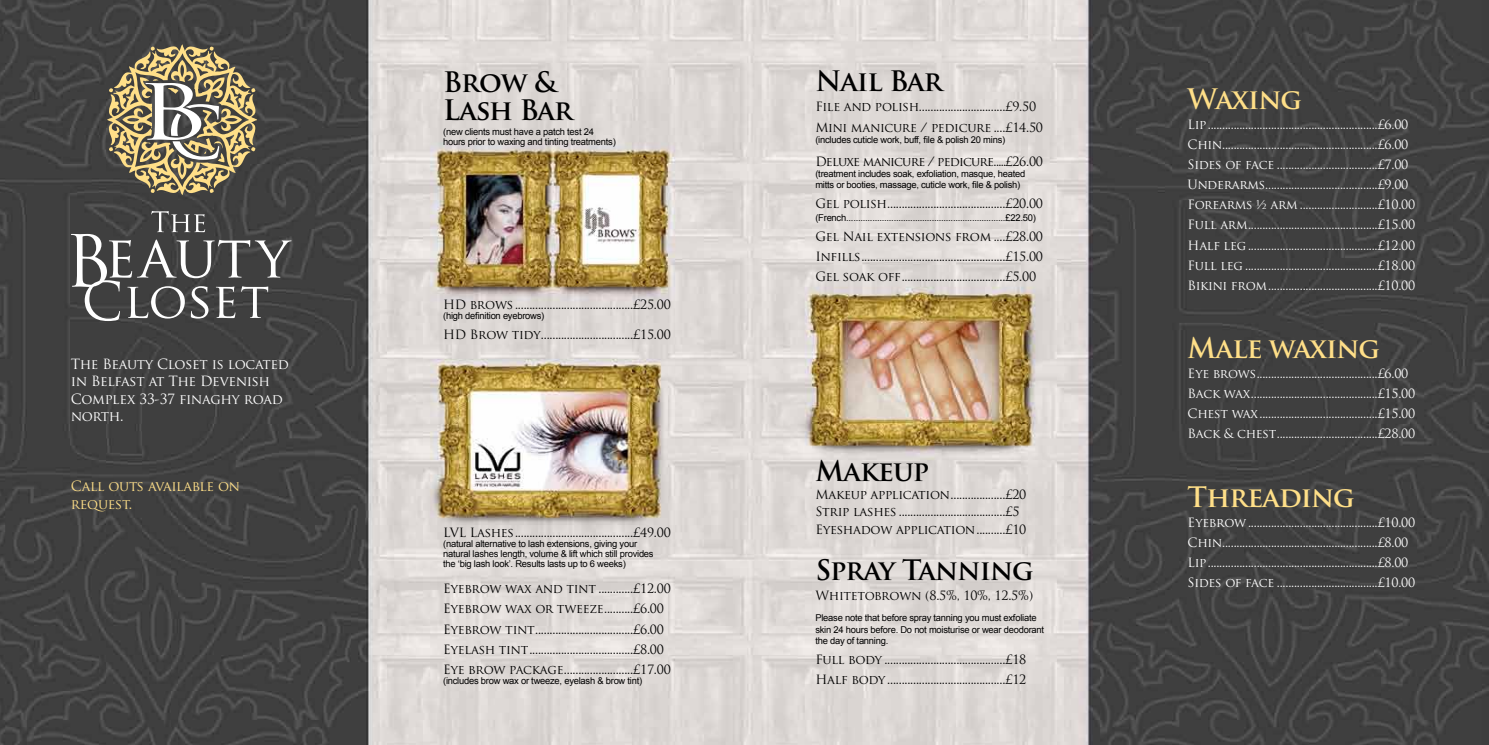
<style>
.page{position:relative;width:1489px;height:745px;background:#fff}
.page>*{position:absolute;margin:0;border:0;box-sizing:border-box;transform-origin:0 0}
.t1{font:700 27.5px/28.8px "Trajan Pro";letter-spacing:-.03em;color:#000}
.t2{font:700 27.5px "Trajan Pro";letter-spacing:-.03em;color:#ffdf88}
.t3{font:13.75px/17.5px "Trajan Pro";letter-spacing:-.02em;color:#fff}
.t4{font:13.75px/17.5px "Trajan Pro";letter-spacing:-.02em;color:#ffdf88}
.t5{font:12.5px/20px "Trajan Pro";letter-spacing:-.02em;color:#fff}
.t6{font:12.5px/20px "Trajan Pro";letter-spacing:-.02em;color:#000}
.t7{font:12.5px "Trajan Pro";letter-spacing:-.06em;color:#000}
.t8{font:9.38px/11.2px "Arial";letter-spacing:-.025em;color:#000}
</style>
<div class="page">
<img style="left:0;top:0;width:1488px;height:744px">
<svg style="left:71px;top:211px;width:220px;height:110px;background:#5d5d5d"></svg>
<svg style="left:107px;top:44px;width:150px;height:151px;background:#8e8467"></svg>
<p class="t3" style="left:71px;top:354px;width:220px">The Beauty Closet is located in Belfast at The Devenish<br>Complex 33-37 finaghy road north.</p>
<p class="t4" style="left:71px;top:477px;width:171px">Call outs available on request.</p>
<h1 class="t1" style="left:443px;top:67px;width:131px">Brow &amp;<br>Lash Bar</h1>
<p class="t8" style="left:443px;top:127px;width:174px;line-height:10px">(new clients must have a patch test 24 hours prior to waxing and tinting treatments)</p>
<p class="t6" style="left:443px;top:294px;width:229px">HD brows..........................................£25.00</p>
<p class="t8" style="left:443px;top:310px;width:103px">(high definition eyebrows)</p>
<p class="t6" style="left:443px;top:324px;width:229px">HD Brow tidy.................................£15.00</p>
<p class="t6" style="left:443px;top:522px;width:229px">LVL Lashes..........................................£49.00</p>
<p class="t8" style="left:443px;top:538px;width:212px;line-height:10px">(natural alternative to lash extensions, giving your natural lashes length, volume &amp; lift which still provides the ‘big lash look’. Results lasts up to 6 weeks)</p>
<p class="t6" style="left:443px;top:578px;width:229px">Eyebrow wax and tint.............£12.00<br>Eyebrow wax or tweeze...........£6.00<br>Eyebrow tint...................................£6.00<br>Eyelash tint.....................................£8.00<br>Eye brow package.........................£17.00</p>
<p class="t8" style="left:443px;top:674px;width:201px">(includes brow wax or tweeze, eyelash &amp; brow tint)</p>
<h1 class="t1" style="left:815px;top:67px;width:129px">Nail Bar</h1>
<p class="t6" style="left:815px;top:95px;width:229px;line-height:21.2px">File and polish..............................£9.50<br>Mini manicure / pedicure.....£14.50</p>
<p class="t8" style="left:815px;top:134px;width:191px">(includes cuticle work, buff, file &amp; polish 20 mins)</p>
<p class="t7" style="left:815px;top:153px;width:229px">Deluxe manicure / pedicure......£26.00</p>
<p class="t8" style="left:815px;top:168px;width:211px">(treatment includes soak, exfoliation, masque, heated mitts or booties, massage, cuticle work, file &amp; polish)</p>
<p class="t6" style="left:815px;top:193px;width:229px">Gel polish..........................................£20.00</p>
<p class="t8" style="left:815px;top:212px;width:222px">(French...................................................................£22.50)</p>
<p class="t6" style="left:815px;top:226px;width:229px;text-align:justify">Gel Nail extensions from.....£28.00<br>Infills...................................................£15.00<br>Gel soak off.....................................£5.00</p>
<h1 class="t1" style="left:815px;top:457px;width:115px">Makeup</h1>
<p class="t6" style="left:815px;top:485px;width:212px;line-height:17.5px">Makeup application....................£20<br>Strip lashes......................................£5<br>Eyeshadow application...........£10</p>
<h1 class="t1" style="left:815px;top:555px;width:220px">Spray Tanning</h1>
<p class="t6" style="left:815px;top:585px;width:219px">Whitetobrown (8.5%, 10%, 12.5%)</p>
<p class="t8" style="left:815px;top:612px;width:230px">Please note that before spray tanning you must exfoliate skin 24 hours before. Do not moisturise or wear deodorant the day of tanning.</p>
<p class="t6" style="left:815px;top:648px;width:212px">Full body...........................................£18<br>Half body..........................................£12</p>
<h1 class="t2" style="left:1187px;top:82px;width:116px">Waxing</h1>
<p class="t5" style="left:1187px;top:115px;width:229px">Lip............................................................£6.00<br>Chin.......................................................£6.00<br>Sides of face....................................£7.00<br>Underarms........................................£9.00<br>Forearms ½ arm............................£10.00<br>Full arm..............................................£15.00<br>Half leg..............................................£12.00<br>Full leg...............................................£18.00<br>Bikini from.......................................£10.00</p>
<h1 class="t2" style="left:1187px;top:331px;width:194px">Male waxing</h1>
<p class="t5" style="left:1187px;top:363px;width:229px">Eye brows...........................................£6.00<br>Back wax.............................................£15.00<br>Chest wax..........................................£15.00<br>Back &amp; chest....................................£28.00</p>
<h1 class="t2" style="left:1187px;top:480px;width:169px">Threading</h1>
<p class="t5" style="left:1187px;top:512px;width:229px">Eyebrow..............................................£10.00<br>Chin.......................................................£8.00<br>Lip............................................................£8.00<br>Sides of face....................................£10.00</p>
</div>
